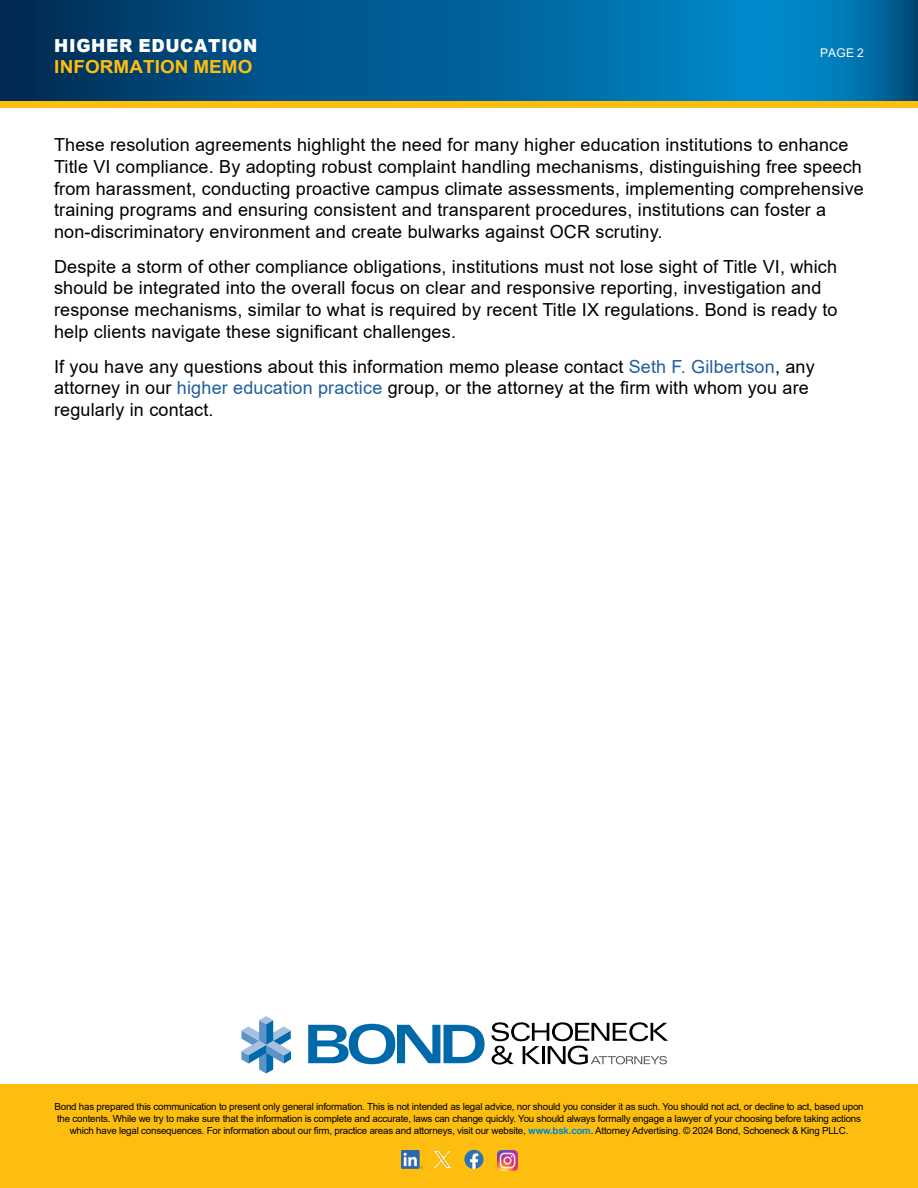
<style>
.page{position:relative;width:918px;height:1188px;background:#fff}
.page>*{position:absolute;margin:0;border:0;box-sizing:border-box;transform-origin:0 0}
.t1{font:18px/21.6px "Arial";letter-spacing:.01em;color:#000}
.t2{font:900 18px "Arial";letter-spacing:.035em;color:#fff;scale:.95 1}
.t3{font:700 18px "Arial";letter-spacing:.005em;color:#febe10;scale:1.05 1}
.t4{font:12px "Arial";color:#fff}
.t5{font:9.75px/11.7px "Arial";letter-spacing:-.02em;color:#000;text-align:center}
.s1{color:#215e9e}
.s2{font-weight:700;color:#0089cc}
</style>
<div class="page">
<svg style="left:241px;top:1016px;width:50px;height:58px"></svg>
<svg style="left:308px;top:1024px;width:177px;height:40px"></svg>
<svg style="left:491px;top:1022px;width:177px;height:43px"></svg>
<div style="left:0;top:1084px;width:918px;height:104px;background:#febe10"></div>
<img style="left:402px;top:1151px;width:21px;height:18px">
<img style="left:435px;top:1152px;width:15px;height:15px">
<svg style="left:464px;top:1150px;width:20px;height:19px"></svg>
<img style="left:498px;top:1151px;width:19px;height:19px">
<div style="left:0;top:54px;width:918px;height:54px;background:#febe10"></div>
<svg style="left:0;top:0;width:918px;height:101px;background:#005f96"></svg>
<p class="t2" style="left:54px;top:32px;width:215px">HIGHER EDUCATION</p>
<p class="t3" style="left:54px;top:54px;width:190px">INFORMATION MEMO</p>
<p class="t4" style="left:820px;top:45px;width:45px">PAGE 2</p>
<p class="t1" style="left:54px;top:134px;width:811px">These resolution agreements highlight the need for many higher education institutions to enhance Title VI compliance. By adopting robust complaint handling mechanisms, distinguishing free speech from harassment, conducting proactive campus climate assessments, implementing comprehensive training programs and ensuring consistent and transparent procedures, institutions can foster a non-discriminatory environment and create bulwarks against OCR scrutiny.</p>
<p class="t1" style="left:54px;top:256px;width:785px">Despite a storm of other compliance obligations, institutions must not lose sight of Title VI, which should be integrated into the overall focus on clear and responsive reporting, investigation and response mechanisms, similar to what is required by recent Title IX regulations. Bond is ready to help clients navigate these significant challenges.</p>
<p class="t1" style="left:54px;top:356px;width:762px">If you have any questions about this information memo please contact <span class="s1">Seth F. Gilbertson</span>, any attorney in our <span class="s1">higher education practice</span> group, or the attorney at the firm with whom you are regularly in contact.</p>
<p class="t5" style="left:54px;top:1101px;width:811px">Bond has prepared this communication to present only general information. This is not intended as legal advice, nor should you consider it as such. You should not act, or decline to act, based upon the contents. While we try to make sure that the information is complete and accurate, laws can change quickly. You should always formally engage a lawyer of your choosing before taking actions which have legal consequences. For information about our firm, practice areas and attorneys, visit our website, <span class="s2">www.bsk.com</span>. Attorney Advertising. © 2024 Bond, Schoeneck &amp; King PLLC.</p>
</div>
